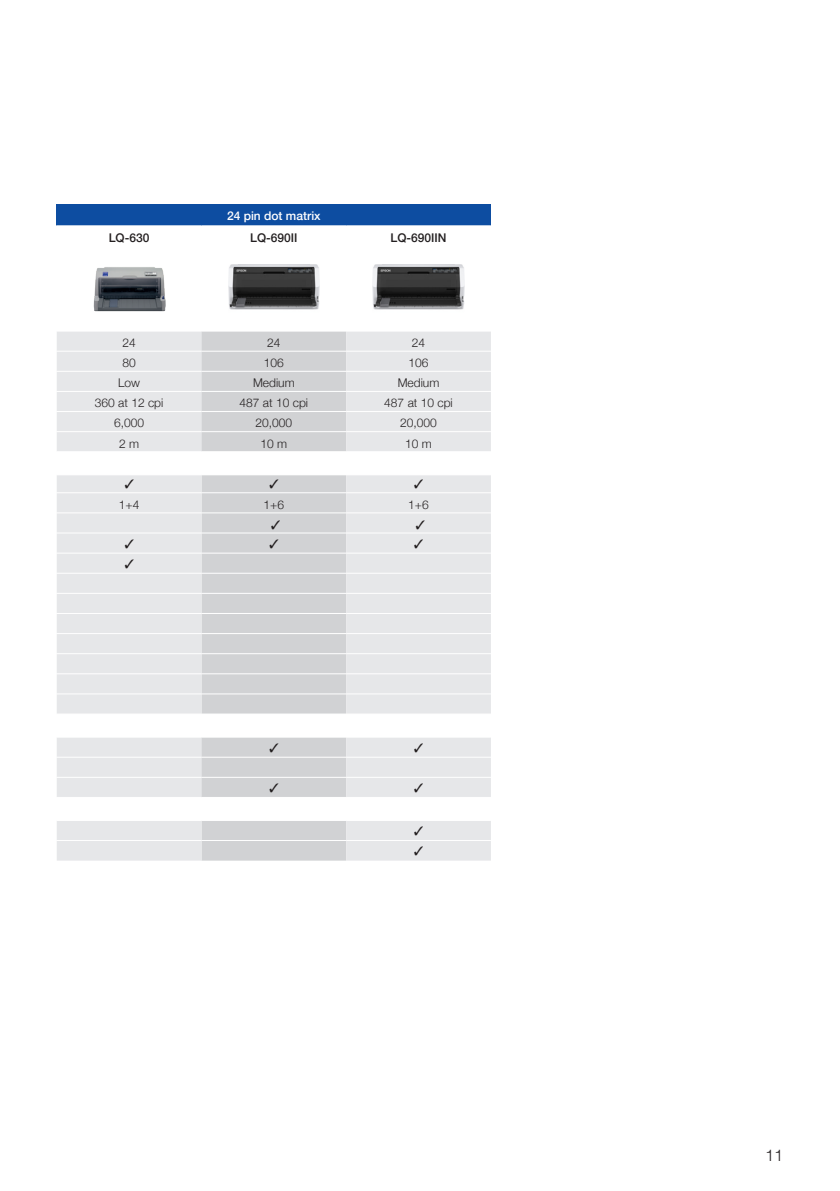
<style>
.page{position:relative;width:840px;height:1191px;background:#fff}
.page>*{position:absolute;margin:0;border:0;box-sizing:border-box;transform-origin:0 0}
.t1{font:300 16px "Helvetica Neue";color:#231f20}
.t2{font:300 12px "Helvetica Neue";color:#231f20}
.t3{font:500 12px "Helvetica Neue";color:#231f20}
.t4{font:500 12px "Helvetica Neue";color:#fff}
</style>
<div class="page">
<div style="left:57px;top:204px;width:433px;height:22px;background:#0d4da1"></div>
<svg style="left:57px;top:332px;width:433px;height:528px;background:#e2e3e5"></svg>
<div style="left:201px;top:331px;width:145px;height:120px;background:#d1d2d4"></div>
<div style="left:346px;top:331px;width:144px;height:120px;background:#e6e7e9"></div>
<svg style="left:57px;top:452px;width:433px;height:368px;fill:#e6e7e9"></svg>
<hr style="left:57px;top:225px;width:144px;height:1px;background:#fff">
<hr style="left:201px;top:225px;width:145px;height:1px;background:#fff">
<hr style="left:346px;top:225px;width:144px;height:1px;background:#fff">
<hr style="left:57px;top:351px;width:144px;height:1px;background:#fff">
<hr style="left:201px;top:351px;width:145px;height:1px;background:#fff">
<hr style="left:346px;top:351px;width:144px;height:1px;background:#fff">
<hr style="left:57px;top:371px;width:144px;height:1px;background:#fff">
<hr style="left:201px;top:371px;width:145px;height:1px;background:#fff">
<hr style="left:346px;top:371px;width:144px;height:1px;background:#fff">
<hr style="left:57px;top:391px;width:144px;height:1px;background:#fff">
<hr style="left:201px;top:391px;width:145px;height:1px;background:#fff">
<hr style="left:346px;top:391px;width:144px;height:1px;background:#fff">
<hr style="left:57px;top:411px;width:144px;height:1px;background:#fff">
<hr style="left:201px;top:411px;width:145px;height:1px;background:#fff">
<hr style="left:346px;top:411px;width:144px;height:1px;background:#fff">
<hr style="left:57px;top:431px;width:144px;height:1px;background:#fff">
<hr style="left:201px;top:431px;width:145px;height:1px;background:#fff">
<hr style="left:346px;top:431px;width:144px;height:1px;background:#fff">
<hr style="left:57px;top:451px;width:144px;height:1px;background:#fff">
<hr style="left:57px;top:474px;width:144px;height:1px;background:#fff">
<hr style="left:57px;top:492px;width:144px;height:1px;background:#fff">
<hr style="left:201px;top:492px;width:145px;height:1px;background:#fff">
<hr style="left:346px;top:492px;width:144px;height:1px;background:#fff">
<hr style="left:57px;top:512px;width:144px;height:1px;background:#fff">
<hr style="left:201px;top:512px;width:145px;height:1px;background:#fff">
<hr style="left:346px;top:512px;width:144px;height:1px;background:#fff">
<hr style="left:57px;top:532px;width:144px;height:1px;background:#fff">
<hr style="left:201px;top:532px;width:145px;height:1px;background:#fff">
<hr style="left:346px;top:532px;width:144px;height:1px;background:#fff">
<hr style="left:57px;top:552px;width:144px;height:1px;background:#fff">
<hr style="left:201px;top:552px;width:145px;height:1px;background:#fff">
<hr style="left:346px;top:552px;width:144px;height:1px;background:#fff">
<hr style="left:57px;top:573px;width:144px;height:1px;background:#fff">
<hr style="left:201px;top:573px;width:145px;height:1px;background:#fff">
<hr style="left:346px;top:573px;width:144px;height:1px;background:#fff">
<hr style="left:57px;top:593px;width:144px;height:1px;background:#fff">
<hr style="left:201px;top:593px;width:145px;height:1px;background:#fff">
<hr style="left:346px;top:593px;width:144px;height:1px;background:#fff">
<hr style="left:57px;top:613px;width:144px;height:1px;background:#fff">
<hr style="left:201px;top:613px;width:145px;height:1px;background:#fff">
<hr style="left:346px;top:613px;width:144px;height:1px;background:#fff">
<hr style="left:57px;top:633px;width:144px;height:1px;background:#fff">
<hr style="left:201px;top:633px;width:145px;height:1px;background:#fff">
<hr style="left:346px;top:633px;width:144px;height:1px;background:#fff">
<hr style="left:57px;top:653px;width:144px;height:1px;background:#fff">
<hr style="left:201px;top:653px;width:145px;height:1px;background:#fff">
<hr style="left:346px;top:653px;width:144px;height:1px;background:#fff">
<hr style="left:57px;top:673px;width:144px;height:1px;background:#fff">
<hr style="left:201px;top:673px;width:145px;height:1px;background:#fff">
<hr style="left:346px;top:673px;width:144px;height:1px;background:#fff">
<hr style="left:57px;top:693px;width:144px;height:1px;background:#fff">
<hr style="left:201px;top:693px;width:145px;height:1px;background:#fff">
<hr style="left:346px;top:693px;width:144px;height:1px;background:#fff">
<hr style="left:57px;top:713px;width:144px;height:1px;background:#fff">
<hr style="left:57px;top:736px;width:144px;height:1px;background:#fff">
<hr style="left:57px;top:756px;width:144px;height:1px;background:#fff">
<hr style="left:201px;top:756px;width:145px;height:1px;background:#fff">
<hr style="left:346px;top:756px;width:144px;height:1px;background:#fff">
<hr style="left:57px;top:777px;width:144px;height:1px;background:#fff">
<hr style="left:201px;top:777px;width:145px;height:1px;background:#fff">
<hr style="left:346px;top:777px;width:144px;height:1px;background:#fff">
<hr style="left:57px;top:797px;width:144px;height:1px;background:#fff">
<hr style="left:201px;top:797px;width:145px;height:1px;background:#fff">
<hr style="left:346px;top:797px;width:144px;height:1px;background:#fff">
<hr style="left:57px;top:820px;width:144px;height:1px;background:#fff">
<hr style="left:201px;top:820px;width:145px;height:1px;background:#fff">
<hr style="left:346px;top:820px;width:144px;height:1px;background:#fff">
<hr style="left:57px;top:840px;width:144px;height:1px;background:#fff">
<hr style="left:201px;top:840px;width:145px;height:1px;background:#fff">
<hr style="left:346px;top:840px;width:144px;height:1px;background:#fff">
<hr style="left:201px;top:713px;width:145px;height:1px;background:#fff">
<hr style="left:346px;top:713px;width:144px;height:1px;background:#fff">
<hr style="left:201px;top:736px;width:145px;height:1px;background:#fff">
<hr style="left:346px;top:736px;width:144px;height:1px;background:#fff">
<hr style="left:201px;top:451px;width:145px;height:1px;background:#fff">
<hr style="left:346px;top:451px;width:144px;height:1px;background:#fff">
<hr style="left:201px;top:474px;width:145px;height:1px;background:#fff">
<hr style="left:346px;top:474px;width:144px;height:1px;background:#fff">
<img style="left:93px;top:267px;width:73px;height:44px">
<img style="left:228px;top:264px;width:91px;height:46px">
<img style="left:372px;top:264px;width:92px;height:46px">
<svg style="left:125px;top:479px;width:9px;height:10px"></svg>
<svg style="left:270px;top:479px;width:8px;height:10px"></svg>
<svg style="left:414px;top:479px;width:9px;height:10px"></svg>
<svg style="left:271px;top:520px;width:9px;height:9px"></svg>
<svg style="left:416px;top:520px;width:8px;height:9px"></svg>
<svg style="left:125px;top:539px;width:9px;height:9px"></svg>
<svg style="left:270px;top:539px;width:8px;height:9px"></svg>
<svg style="left:414px;top:539px;width:9px;height:9px"></svg>
<svg style="left:125px;top:559px;width:9px;height:9px"></svg>
<svg style="left:270px;top:743px;width:8px;height:9px"></svg>
<svg style="left:414px;top:743px;width:9px;height:9px"></svg>
<svg style="left:270px;top:783px;width:8px;height:9px"></svg>
<svg style="left:414px;top:783px;width:9px;height:9px"></svg>
<svg style="left:414px;top:826px;width:9px;height:29px"></svg>
<p class="t4" style="left:227px;top:206px;width:95px">24 pin dot matrix</p>
<p class="t3" style="left:109px;top:228px;width:42px">LQ-630</p>
<p class="t3" style="left:250px;top:228px;width:49px">LQ-690II</p>
<p class="t3" style="left:390px;top:228px;width:58px">LQ-690IIN</p>
<p class="t2" style="left:122px;top:333px;width:15px">24</p>
<p class="t2" style="left:267px;top:333px;width:15px">24</p>
<p class="t2" style="left:411px;top:333px;width:15px">24</p>
<p class="t2" style="left:122px;top:353px;width:15px">80</p>
<p class="t2" style="left:264px;top:353px;width:22px">106</p>
<p class="t2" style="left:408px;top:353px;width:22px">106</p>
<p class="t2" style="left:118px;top:373px;width:24px">Low</p>
<p class="t2" style="left:253px;top:373px;width:43px">Medium</p>
<p class="t2" style="left:397px;top:373px;width:43px">Medium</p>
<p class="t2" style="left:95px;top:393px;width:70px">360 at 12 cpi</p>
<p class="t2" style="left:239px;top:393px;width:70px">487 at 10 cpi</p>
<p class="t2" style="left:384px;top:393px;width:70px">487 at 10 cpi</p>
<p class="t2" style="left:114px;top:413px;width:32px">6,000</p>
<p class="t2" style="left:255px;top:413px;width:38px">20,000</p>
<p class="t2" style="left:400px;top:413px;width:38px">20,000</p>
<p class="t2" style="left:119px;top:433px;width:22px">2 m</p>
<p class="t2" style="left:260px;top:433px;width:28px">10 m</p>
<p class="t2" style="left:405px;top:433px;width:28px">10 m</p>
<p class="t2" style="left:119px;top:494px;width:22px">1+4</p>
<p class="t2" style="left:263px;top:494px;width:22px">1+6</p>
<p class="t2" style="left:408px;top:494px;width:22px">1+6</p>
<p class="t1" style="left:765px;top:1142px;width:19px">11</p>
</div>
